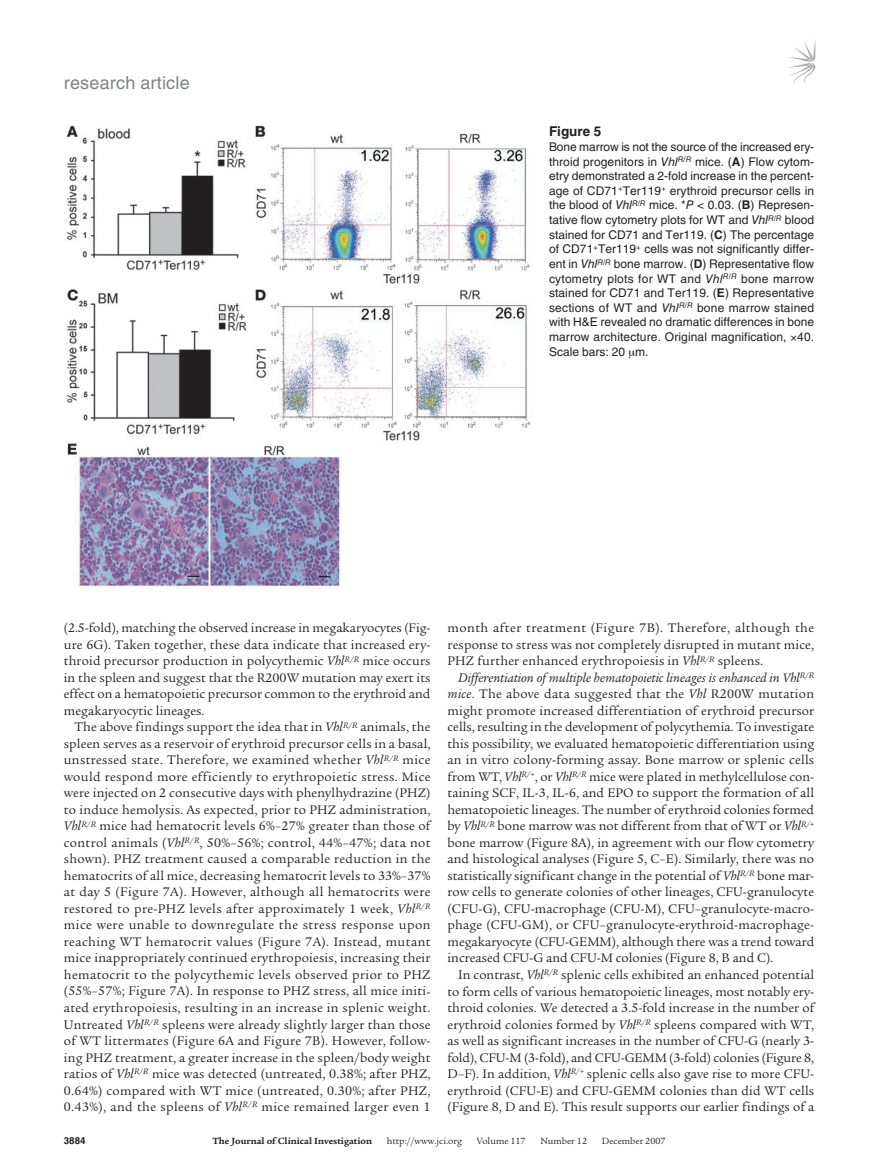
<style>
.page{position:relative;width:878px;height:1174px;background:#fff}
.page>*{position:absolute;margin:0;border:0;box-sizing:border-box;transform-origin:0 0}
.t1{font:18px "Helvetica LT Std";letter-spacing:.01em;color:#808285}
.t2{font:13.5px/16.5px "Legacy Serif Std";letter-spacing:.005em;color:#231f20;text-align:justify}
.t3{font:700 13.5px "Helvetica LT Std";color:#231f20}
.t4{font:12px/14.7px "Helvetica LT Std";letter-spacing:.01em;color:#231f20;text-align:justify}
.t5{font:9.75px "Legacy Serif Std";color:#231f20}
.t6{font:700 9.75px "Legacy Serif Std";color:#231f20}
.t7{font:700 9.75px "Helvetica LT Std";color:#231f20}
.s1{font-style:italic}
.s2{font-weight:700}
</style>
<div class="page">
<svg style="left:789px;top:41px;width:26px;height:44px"></svg>
<img style="left:66px;top:125px;width:465px;height:464px">
<h1 class="t1" style="left:64px;top:72px;width:127px">research article</h1>
<p class="t3" style="left:549px;top:123px;width:54px">Figure 5</p>
<p class="t4" style="left:549px;top:139px;width:267px">Bone marrow is not the source of the increased ery&shy;throid progenitors in <span class="s1">Vhl</span><sup>R/R</sup> mice. (<span class="s2">A</span>) Flow cytom&shy;etry demonstrated a 2-fold increase in the percent&shy;age of CD71<sup>+</sup>Ter119<sup>+</sup> erythroid precursor cells in the blood of <span class="s1">Vhl</span><sup>R/R</sup> mice. *<span class="s1">P</span> &lt; 0.03. (<span class="s2">B</span>) Represen&shy;tative flow cytometry plots for WT and <span class="s1">Vhl</span><sup>R/R</sup> blood stained for CD71 and Ter119. (<span class="s2">C</span>) The percentage of CD71<sup>+</sup>Ter119<sup>+</sup> cells was not significantly differ&shy;ent in <span class="s1">Vhl</span><sup>R/R</sup> bone marrow. (<span class="s2">D</span>) Representative flow cytometry plots for WT and <span class="s1">Vhl</span><sup>R/R</sup> bone marrow stained for CD71 and Ter119. (<span class="s2">E</span>) Representative sections of WT and <span class="s1">Vhl</span><sup>R/R</sup> bone marrow stained with H&amp;E revealed no dramatic differences in bone marrow architecture. Original magnification, 40.<br>Scale bars: 20 m.</p>
<p class="t2" style="left:64px;top:620px;width:368px">(2.5-fold), matching the observed increase in megakaryocytes (Fig&shy;ure 6G). Taken together, these data indicate that increased ery&shy;throid precursor production in polycythemic <span class="s1">Vhl</span><sup>R/R</sup> mice occurs in the spleen and suggest that the R200W mutation may exert its effect on a hematopoietic precursor common to the erythroid and megakaryocytic lineages.</p>
<p class="t2" style="left:64px;top:719px;width:368px;text-indent:11px">The above findings support the idea that in <span class="s1">Vhl</span><sup>R/R</sup> animals, the spleen serves as a reservoir of erythroid precursor cells in a basal, unstressed state. Therefore, we examined whether <span class="s1">Vhl</span><sup>R/R</sup> mice would respond more efficiently to erythropoietic stress. Mice were injected on 2 consecutive days with phenylhydrazine (PHZ) to induce hemolysis. As expected, prior to PHZ administration, <span class="s1">Vhl</span><sup>R/R</sup> mice had hematocrit levels 6%–27% greater than those of control animals (<span class="s1">Vhl</span><sup>R/R</sup>, 50%–56%; control, 44%–47%; data not shown). PHZ treatment caused a comparable reduction in the hematocrits of all mice, decreasing hematocrit levels to 33%–37% at day 5 (Figure 7A). However, although all hematocrits were restored to pre-PHZ levels after approximately 1 week, <span class="s1">Vhl</span><sup>R/R </sup>mice were unable to downregulate the stress response upon reaching WT hematocrit values (Figure 7A). Instead, mutant mice inappropriately continued erythropoiesis, increasing their hematocrit to the polycythemic levels observed prior to PHZ (55%–57%; Figure 7A). In response to PHZ stress, all mice initi&shy;ated erythropoiesis, resulting in an increase in splenic weight.<br>Untreated <span class="s1">Vhl</span><sup>R/R</sup> spleens were already slightly larger than those of WT littermates (Figure 6A and Figure 7B). However, follow&shy;ing PHZ treatment, a greater increase in the spleen/body weight ratios of <span class="s1">Vhl</span><sup>R/R</sup> mice was detected (untreated, 0.38%; after PHZ, 0.64%) compared with WT mice (untreated, 0.30%; after PHZ, 0.43%), and the spleens of <span class="s1">Vhl</span><sup>R/R</sup> mice remained larger even 1</p>
<p class="t2" style="left:447px;top:620px;width:368px">month after treatment (Figure 7B). Therefore, although the response to stress was not completely disrupted in mutant mice, PHZ further enhanced erythropoiesis in <span class="s1">Vhl</span><sup>R/R</sup> spleens.</p>
<p class="t2" style="left:447px;top:669px;width:368px;text-indent:11px"><span class="s1">Differentiation of multiple hematopoietic lineages is enhanced in Vhl</span><sup>R/R </sup><span class="s1">mice</span>. The above data suggested that the <span class="s1">Vhl</span> R200W mutation might promote increased differentiation of erythroid precursor cells, resulting in the development of polycythemia. To investigate this possibility, we evaluated hematopoietic differentiation using an in vitro colony-forming assay. Bone marrow or splenic cells from WT, <span class="s1">Vhl</span><sup>R/+</sup>, or <span class="s1">Vhl</span><sup>R/R</sup> mice were plated in methylcellulose con&shy;taining SCF, IL-3, IL-6, and EPO to support the formation of all hematopoietic lineages. The number of erythroid colonies formed by <span class="s1">Vhl</span><sup>R/R</sup> bone marrow was not different from that of WT or <span class="s1">Vhl</span><sup>R/+ </sup>bone marrow (Figure 8A), in agreement with our flow cytometry and histological analyses (Figure 5, C–E). Similarly, there was no statistically significant change in the potential of <span class="s1">Vhl</span><sup>R/R</sup> bone mar&shy;row cells to generate colonies of other lineages, CFU-granulocyte (CFU-G), CFU-macrophage (CFU-M), CFU–granulocyte-macro&shy;phage (CFU-GM), or CFU–granulocyte-erythroid-macrophage&shy;megakaryocyte (CFU-GEMM), although there was a trend toward increased CFU-G and CFU-M colonies (Figure 8, B and C).</p>
<p class="t2" style="left:447px;top:966px;width:368px;text-indent:11px">In contrast, <span class="s1">Vhl</span><sup>R/R</sup> splenic cells exhibited an enhanced potential to form cells of various hematopoietic lineages, most notably ery&shy;throid colonies. We detected a 3.5-fold increase in the number of erythroid colonies formed by <span class="s1">Vhl</span><sup>R/R</sup> spleens compared with WT, as well as significant increases in the number of CFU-G (nearly 3- fold), CFU-M (3-fold), and CFU-GEMM (3-fold) colonies (Figure 8, D–F). In addition, <span class="s1">Vhl</span><sup>R/+</sup> splenic cells also gave rise to more CFU&shy;erythroid (CFU-E) and CFU-GEMM colonies than did WT cells (Figure 8, D and E). This result supports our earlier findings of a</p>
<p class="t7" style="left:64px;top:1134px;width:23px">3884</p>
<p class="t6" style="left:212px;top:1135px;width:161px">The Journal of Clinical Investigation</p>
<p class="t5" style="left:387px;top:1135px;width:77px">http://www.jci.org</p>
<p class="t5" style="left:476px;top:1135px;width:50px">Volume 117</p>
<p class="t5" style="left:540px;top:1135px;width:48px">Number 12</p>
<p class="t5" style="left:601px;top:1135px;width:65px">December 2007</p>
</div>
